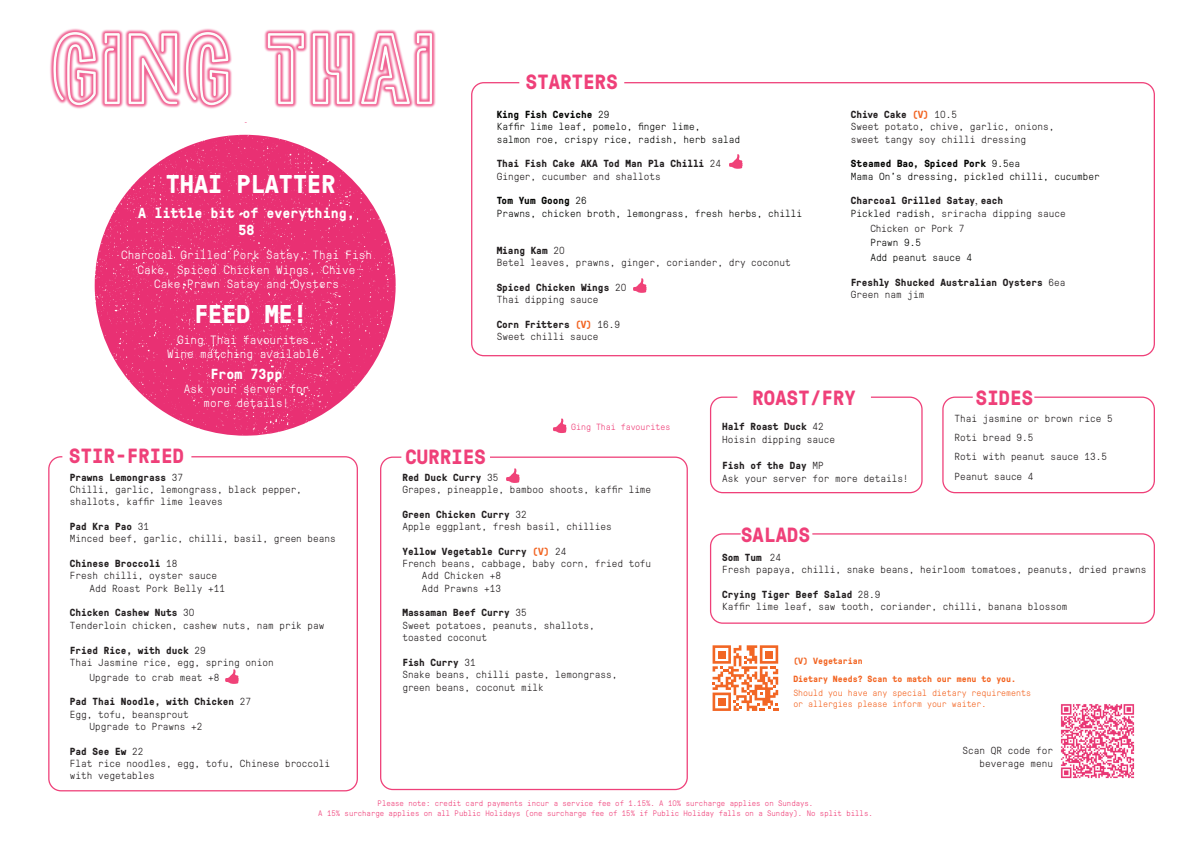
<style>
.page{position:relative;width:1191px;height:842px;background:#fff}
.page>*{position:absolute;margin:0;border:0;box-sizing:border-box;transform-origin:0 0}
.t1{font:700 25.7px "GT Pressura Mono";color:#fff}
.t2{font:700 20.6px "GT Pressura Mono";letter-spacing:.01em;color:#ef4079}
.t3{font:700 14.6px/17.5px "GT Pressura Mono";color:#fff;text-align:center}
.t4{font:300 12px/14.4px "GT Pressura Mono";color:#fff;text-align:center}
.t5{font:300 10.3px/12.3px "GT Pressura Mono";color:#231f20}
.t6{font:700 10.3px/12.3px "GT Pressura Mono";color:#231f20}
.t7{font:300 10.3px/12.3px "GT Pressura Mono";color:#040503}
.t8{font:700 10.3px "GT Pressura Mono";color:#040503}
.t9{font:300 10.3px "GT Pressura Mono";letter-spacing:-.02em;color:#231f20}
.t10{font:300 9px/11px "GT Pressura Mono";color:#f36421}
.t11{font:700 9px "GT Pressura Mono";color:#f36421}
.t12{font:300 9px "GT Pressura Mono";color:#ef4079}
.t13{font:700 9px "GT Pressura Mono";color:#f26523}
.t14{font:300 8px/9.6px "GT Pressura Mono";color:#ef4079;text-align:center}
.s1{font-weight:300}
.s2{font-weight:700}
.s3{font-weight:700;color:#f26523}
.s4{color:#f26523}
.s5{font-family:"Adobe Song Std";font-weight:300}
.s6{color:#040503}
</style>
<div class="page">
<div style="left:48px;top:456px;width:310px;height:335px;border:1px solid #ef4079;border-radius:12px"></div>
<svg style="left:729px;top:154px;width:13px;height:15px"></svg>
<svg style="left:633px;top:278px;width:13px;height:15px"></svg>
<svg style="left:225px;top:669px;width:14px;height:15px"></svg>
<div style="left:62px;top:443px;width:129px;height:33px;background:#fff;border-radius:10px"></div>
<svg style="left:506px;top:468px;width:14px;height:15px"></svg>
<div style="left:380px;top:456px;width:308px;height:334px;border:1px solid #ef4079;border-radius:12px"></div>
<div style="left:401px;top:441px;width:89px;height:31px;background:#fff;border-radius:12px"></div>
<img style="left:50px;top:28px;width:386px;height:81px">
<div style="left:710px;top:397px;width:212px;height:96px;border:1px solid #ef4079;border-radius:12px"></div>
<div style="left:737px;top:383px;width:134px;height:37px;background:#fff;border-radius:10px"></div>
<div style="left:710px;top:533px;width:445px;height:91px;border:1px solid #ef4079;border-radius:12px"></div>
<div style="left:740px;top:515px;width:72px;height:32px;background:#fff;border-radius:12px"></div>
<div style="left:942px;top:397px;width:213px;height:96px;border:1px solid #ef4079;border-radius:12px"></div>
<div style="left:972px;top:385px;width:62px;height:25px;background:#fff;border-radius:12px"></div>
<svg style="left:712px;top:645px;width:66px;height:66px"></svg>
<div style="left:718px;top:698px;width:7px;height:8px;background:#f26624"></div>
<svg style="left:95px;top:135px;width:300px;height:301px;fill:#e93073"></svg>
<svg style="left:553px;top:418px;width:13px;height:15px"></svg>
<img style="left:1061px;top:704px;width:74px;height:75px">
<p class="t1" style="left:166px;top:165px;width:171px">THAI PLATTER</p>
<p class="t3" style="left:138px;top:203px;width:218px">A little bit of everything,<br>58</p>
<p class="t4" style="left:121px;top:247px;width:252px">Charcoal Grilled Pork Satay, Thai Fish<br>Cake, Spiced Chicken Wings, Chive<br>Cake,Prawn Satay and Oysters</p>
<p class="t1" style="left:194px;top:295px;width:115px">FEED ME!</p>
<p class="t4" style="left:177px;top:331px;width:140px">Ging Thai favourites.</p>
<p class="t4" style="left:167px;top:346px;width:160px">Wine matching available.</p>
<p class="t3" style="left:210px;top:364px;width:74px">From 73pp</p>
<p class="t4" style="left:184px;top:381px;width:127px">Ask your server for more details!</p>
<p class="t2" style="left:69px;top:441px;width:116px">STIR-FRIED</p>
<p class="t6" style="left:70px;top:471px;width:115px">Prawns Lemongrass <span class="s1">37</span></p>
<p class="t5" style="left:70px;top:483px;width:233px">Chilli, garlic, lemongrass, black pepper,</p>
<p class="t5" style="left:70px;top:495px;width:154px">shallots, kaffir lime leaves</p>
<p class="t6" style="left:70px;top:520px;width:81px">Pad Kra Pao <span class="s1">31</span></p>
<p class="t5" style="left:70px;top:532px;width:267px">Minced beef, garlic, chilli, basil, green beans</p>
<p class="t6" style="left:70px;top:557px;width:109px">Chinese Broccoli <span class="s1">18</span></p>
<p class="t5" style="left:70px;top:569px;width:149px">Fresh chilli, oyster sauce</p>
<p class="t5" style="left:89px;top:581px;width:137px">Add Roast Pork Belly +11</p>
<p class="t6" style="left:70px;top:606px;width:126px">Chicken Cashew Nuts <span class="s1">30</span></p>
<p class="t5" style="left:70px;top:618px;width:256px">Tenderloin chicken, cashew nuts, nam prik paw</p>
<p class="t6" style="left:70px;top:643px;width:137px">Fried Rice, with duck <span class="s1">29</span></p>
<p class="t5" style="left:70px;top:655px;width:205px">Thai Jasmine rice, egg, spring onion</p>
<p class="t5" style="left:89px;top:670px;width:132px">Upgrade to crab meat +8</p>
<p class="t6" style="left:70px;top:695px;width:182px">Pad Thai Noodle, with Chicken <span class="s1">27</span></p>
<p class="t5" style="left:70px;top:707px;width:120px">Egg, tofu, beansprout</p>
<p class="t5" style="left:89px;top:720px;width:115px">Upgrade to Prawns +2</p>
<p class="t6" style="left:70px;top:744px;width:75px">Pad See Ew <span class="s1">22</span></p>
<p class="t5" style="left:70px;top:757px;width:262px">Flat rice noodles, egg, tofu, Chinese broccoli with vegetables</p>
<p class="t2" style="left:526px;top:67px;width:93px">STARTERS</p>
<p class="t7" style="left:497px;top:108px;width:245px"><span class="s2">King Fish Ceviche</span> 29<br>Kaffir lime leaf, pomelo, finger lime,<br>salmon roe, crispy rice, radish, herb salad</p>
<p class="t6" style="left:497px;top:157px;width:226px">Thai Fish Cake AKA Tod Man Pla Chilli <span class="s1">24</span></p>
<p class="t5" style="left:497px;top:169px;width:166px">Ginger, cucumber and shallots</p>
<p class="t7" style="left:497px;top:194px;width:307px"><span class="s2">Tom Yum Goong</span> 26<br>Prawns, chicken broth, lemongrass, fresh herbs, chilli</p>
<p class="t5" style="left:497px;top:243px;width:296px"><span class="s2">Miang Kam</span> 20<br>Betel leaves, prawns, ginger, coriander, dry coconut</p>
<p class="t6" style="left:497px;top:281px;width:131px">Spiced Chicken Wings <span class="s1">20<br>Thai dipping sauce</span></p>
<p class="t5" style="left:497px;top:317px;width:125px"><span class="s2">Corn Fritters</span> <span class="s3">(V)</span> 16.9<br>Sweet chilli sauce</p>
<p class="t6" style="left:851px;top:108px;width:108px">Chive Cake <span class="s4">(V)</span> <span class="s1">10.5</span></p>
<p class="t5" style="left:851px;top:120px;width:205px">Sweet potato, chive, garlic, onions, sweet tangy soy chilli dressing</p>
<p class="t8" style="left:851px;top:156px;width:171px">Steamed Bao, Spiced Pork <span class="s1">9.5ea</span></p>
<p class="t7" style="left:851px;top:169px;width:250px">Mama On’s dressing, pickled chilli, cucumber</p>
<p class="t6" style="left:851px;top:194px;width:154px">Charcoal Grilled Satay<span class="s5">，</span>each</p>
<p class="t5" style="left:851px;top:206px;width:216px"><span class="s6">Pickled radish</span>, sriracha dipping sauce</p>
<p class="t9" style="left:870px;top:221px;width:96px">Chicken or Pork 7</p>
<p class="t7" style="left:870px;top:236px;width:52px">Prawn 9.5</p>
<p class="t7" style="left:870px;top:251px;width:103px">Add peanut sauce 4</p>
<p class="t6" style="left:851px;top:276px;width:216px">Freshly Shucked Australian Oysters <span class="s1">6ea</span></p>
<p class="t5" style="left:851px;top:288px;width:75px">Green nam jim</p>
<p class="t2" style="left:405px;top:442px;width:82px">CURRIES</p>
<p class="t12" style="left:571px;top:421px;width:101px">Ging Thai favourites</p>
<p class="t6" style="left:402px;top:471px;width:98px">Red Duck Curry <span class="s1">35</span></p>
<p class="t5" style="left:402px;top:483px;width:250px">Grapes, pineapple, bamboo shoots, kaffir lime</p>
<p class="t6" style="left:402px;top:508px;width:126px">Green Chicken Curry <span class="s1">32</span></p>
<p class="t5" style="left:402px;top:520px;width:211px">Apple eggplant, fresh basil, chillies</p>
<p class="t6" style="left:402px;top:545px;width:166px">Yellow Vegetable Curry <span class="s4">(V)</span> <span class="s1">24</span></p>
<p class="t5" style="left:402px;top:557px;width:250px">French beans, cabbage, baby corn, fried tofu</p>
<p class="t5" style="left:422px;top:569px;width:81px">Add Chicken +8</p>
<p class="t5" style="left:422px;top:581px;width:81px">Add Prawns +13</p>
<p class="t6" style="left:402px;top:606px;width:126px">Massaman Beef Curry <span class="s1">35</span></p>
<p class="t5" style="left:402px;top:618px;width:194px">Sweet potatoes, peanuts, shallots, toasted coconut</p>
<p class="t6" style="left:402px;top:656px;width:75px">Fish Curry <span class="s1">31</span></p>
<p class="t5" style="left:402px;top:668px;width:216px">Snake beans, chilli paste, lemongrass,</p>
<p class="t5" style="left:402px;top:680px;width:143px">green beans, coconut milk</p>
<p class="t2" style="left:752px;top:383px;width:105px">ROAST/FRY</p>
<p class="t6" style="left:722px;top:419px;width:103px">Half Roast Duck <span class="s1">42</span></p>
<p class="t5" style="left:722px;top:432px;width:115px">Hoisin dipping sauce</p>
<p class="t6" style="left:722px;top:459px;width:103px">Fish of the Day <span class="s1">MP</span></p>
<p class="t5" style="left:722px;top:471px;width:188px">Ask your server for more details!</p>
<p class="t2" style="left:975px;top:382px;width:59px">SIDES</p>
<p class="t5" style="left:954px;top:411px;width:160px">Thai jasmine or brown rice 5</p>
<p class="t5" style="left:954px;top:431px;width:81px">Roti bread 9.5</p>
<p class="t5" style="left:954px;top:450px;width:154px">Roti with peanut sauce 13.5</p>
<p class="t5" style="left:954px;top:469px;width:81px">Peanut sauce 4</p>
<p class="t2" style="left:741px;top:519px;width:70px">SALADS</p>
<p class="t6" style="left:722px;top:550px;width:60px">Som Tum <span class="s1">24</span></p>
<p class="t5" style="left:722px;top:562px;width:426px">Fresh papaya, chilli, snake beans, heirloom tomatoes, peanuts, dried prawns</p>
<p class="t6" style="left:722px;top:587px;width:160px">Crying Tiger Beef Salad <span class="s1">28.9</span></p>
<p class="t5" style="left:722px;top:599px;width:347px">Kaffir lime leaf, saw tooth, coriander, chilli, banana blossom</p>
<p class="t13" style="left:793px;top:654px;width:71px">(V) Vegetarian</p>
<p class="t11" style="left:793px;top:673px;width:224px">Dietary Needs? Scan to match our menu to you.</p>
<p class="t10" style="left:793px;top:687px;width:239px">Should you have any special dietary requirements or allergies please inform your waiter.</p>
<p class="t5" style="left:962px;top:743px;width:92px;line-height:13px;text-align:right">Scan QR code for beverage menu</p>
<p class="t14" style="left:318px;top:798px;width:556px">Please note: credit card payments incur a service fee of 1.15%. A 10% surcharge applies on Sundays.<br>A 15% surcharge applies on all Public Holidays (one surcharge fee of 15% if Public Holiday falls on a Sunday). No split bills.</p>
</div>
